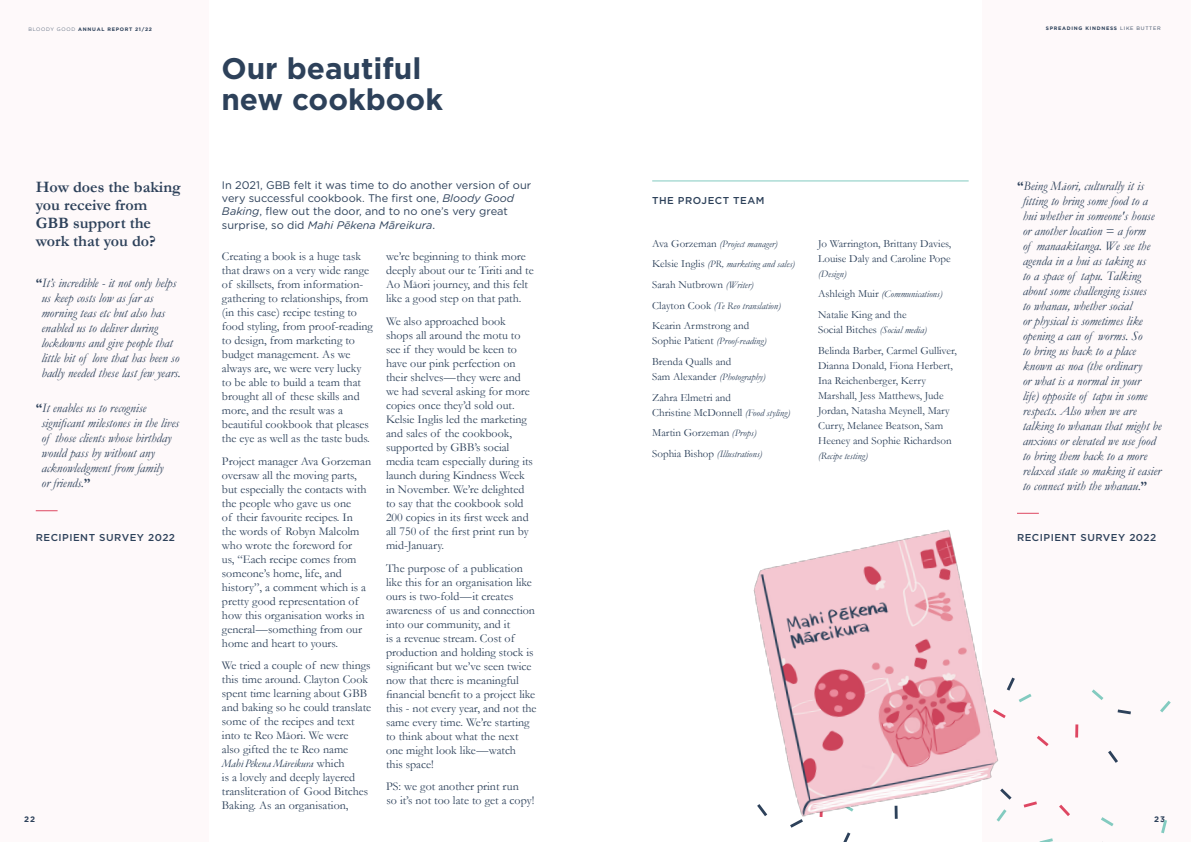
<style>
.page{position:relative;width:1191px;height:842px;background:#fff}
.page>*{position:absolute;margin:0;border:0;box-sizing:border-box;transform-origin:0 0}
.t1{font:700 29.8px/31px "Gotham HTF";color:#2d415a}
.t2{font:700 16px/18px "Garamond";color:#2d415a}
.t3{font:italic 13px/15px "Garamond";color:#2d415a}
.t4{font:12px/14px "Garamond";color:#2d415a}
.t5{font:12px "Garamond Premr Pro It Disp";color:#2d415a}
.t6{font:11px/15px "Garamond";color:#2d415a}
.t7{font:11px/13px "Gotham Rounded";color:#2d415a}
.t8{font:italic 11px "Gotham Rounded";color:#2d415a}
.t9{font:italic 10px/20.7px "Garamond";color:#2d415a}
.t10{font:500 10px "Gotham";letter-spacing:.05em;color:#2d415a}
.t11{font:700 8px "Gotham";color:#2d415a}
.t12{font:700 5px "Gotham";letter-spacing:.14em;color:#2d415a}
.s1{font-weight:300}
.s2{font-weight:400}
.s3{font-weight:700;font-style:normal}
.s4{font-style:italic}
.s5{font-style:normal}
.s6{font-family:"Gotham";font-style:normal}
.s7{font-family:"Garamond Premr Pro Disp"}
.s8{font-family:"Garamond"}
.s9{font-style:normal;font-size:11px}
.s10{font-style:italic;font-size:10px}
.s11{font-family:"Garamond Premr Pro It Disp";font-style:normal}
</style>
<div class="page">
<div style="left:0;top:0;width:208px;height:842px;background:#fef9fa"></div>
<div style="left:982px;top:0;width:209px;height:842px;background:#fef9fa"></div>
<svg style="left:36px;top:510px;width:22px;height:1px"></svg>
<hr style="left:652px;top:180px;width:316px;height:1px;background:#83cbc0">
<svg style="left:1161px;top:820px;width:6px;height:13px"></svg>
<svg style="left:1108px;top:751px;width:10px;height:12px"></svg>
<svg style="left:1075px;top:724px;width:3px;height:13px"></svg>
<svg style="left:1101px;top:817px;width:12px;height:9px"></svg>
<svg style="left:1160px;top:701px;width:10px;height:11px"></svg>
<svg style="left:1117px;top:709px;width:14px;height:5px"></svg>
<svg style="left:1092px;top:689px;width:11px;height:11px"></svg>
<img style="left:753px;top:512px;width:317px;height:330px">
<p class="t12" style="left:28px;top:26px;width:125px"><span class="s1">BLOODY GOOD</span> ANNUAL REPORT 21/22</p>
<p class="t12" style="left:1046px;top:26px;width:116px">SPREADING KINDNESS <span class="s2">LIKE BUTTER</span></p>
<h2 class="t2" style="left:36px;top:178px;width:147px">How does the baking you receive from<br>GBB support the work that you do?</h2>
<p class="t3" style="left:41px;top:275px;width:141px;text-indent:-6px"><span class="s3">“</span>It’s incredible - it not only helps us keep costs low as far as morning teas etc but also has enabled us to deliver during lockdowns and give people that little bit of love that has been so badly needed these last few years.</p>
<p class="t3" style="left:41px;top:400px;width:139px;text-indent:-6px"><span class="s3">“</span>It enables us to recognise significant milestones in the lives of those clients whose birthday would pass by without any acknowledgment from family<br>or friends.<span class="s3">”</span></p>
<p class="t10" style="left:36px;top:531px;width:141px">RECIPIENT SURVEY 2022</p>
<h1 class="t1" style="left:221px;top:52px;width:223px">Our beautiful new cookbook</h1>
<p class="t7" style="left:222px;top:178px;width:311px">In 2021, GBB felt it was time to do another version of our very successful cookbook. The first one, <span class="s4">Bloody Good<br>Baking</span>, flew out the door, and to no one’s very great</p>
<p class="t8" style="left:222px;top:218px;width:215px"><span class="s5">surprise, so did</span> Mahi Pēkena Māreikura<span class="s6">.</span></p>
<p class="t4" style="left:222px;top:249px;width:152px">Creating a book is a huge task that draws on a very wide range of skillsets, from information&shy;gathering to relationships, from (in this case) recipe testing to food styling, from proof-reading to design, from marketing to budget management. As we always are, we were very lucky to be able to build a team that brought all of these skills and more, and the result was a beautiful cookbook that pleases the eye as well as the taste buds.</p>
<p class="t4" style="left:222px;top:454px;width:151px">Project manager Ava Gorzeman oversaw all the moving parts, but especially the contacts with the people who gave us one<br>of their favourite recipes. In<br>the words of Robyn Malcolm who wrote the foreword for<br>us, “Each recipe comes from someone’s home, life, and history”, a comment which is a pretty good representation of how this organisation works in general—something from our home and heart to yours.</p>
<p class="t4" style="left:222px;top:658px;width:151px">We tried a couple of new things this time around. Clayton Cook spent time learning about GBB and baking so he could translate some of the recipes and text into te Reo M<span class="s7">ā</span>ori. We were<br>also gifted the te Reo name</p>
<p class="t5" style="left:222px;top:757px;width:124px">Mahi Pēkena Māreikura <span class="s8">which</span></p>
<p class="t4" style="left:222px;top:770px;width:148px">is a lovely and deeply layered transliteration of Good Bitches<br>Baking. As an organisation,</p>
<p class="t4" style="left:386px;top:249px;width:149px">we’re beginning to think more deeply about our te Tiriti and te<br>Ao M<span class="s7">ā</span>ori journey, and this felt like a good step on that path.</p>
<p class="t4" style="left:386px;top:314px;width:148px">We also approached book shops all around the motu to see if they would be keen to have our pink perfection on their shelves—they were and we had several asking for more copies once they’d sold out.<br>Kelsie Inglis led the marketing and sales of the cookbook, supported by GBB’s social media team especially during its launch during Kindness Week in November. We’re delighted to say that the cookbook sold<br>200 copies in its first week and all 750 of the first print run by mid-January.</p>
<p class="t4" style="left:386px;top:561px;width:152px">The purpose of a publication like this for an organisation like ours is two-fold—it creates awareness of us and connection into our community, and it<br>is a revenue stream. Cost of production and holding stock is significant but we’ve seen twice now that there is meaningful financial benefit to a project like this - not every year, and not the same every time. We’re starting to think about what the next one might look like—watch<br>this space!</p>
<p class="t4" style="left:386px;top:779px;width:150px">PS: we got another print run<br>so it’s not too late to get a copy!</p>
<p class="t10" style="left:652px;top:194px;width:114px">THE PROJECT TEAM</p>
<p class="t9" style="left:652px;top:233px;width:144px"><span class="s9">Ava Gorzeman</span> (Project manager)<br><span class="s9">Kelsie Inglis</span> (PR, marketing and sales)</p>
<p class="t6" style="left:652px;top:277px;width:103px">Sarah Nutbrown <span class="s10">(Writer)</span></p>
<p class="t9" style="left:652px;top:295px;width:130px"><span class="s9">Clayton Cook</span> (Te Reo translation)</p>
<p class="t6" style="left:652px;top:318px;width:98px">Kearin Armstrong and</p>
<p class="t9" style="left:652px;top:331px;width:116px"><span class="s9">Sophie Patient</span> (Proof-reading)</p>
<p class="t6" style="left:652px;top:354px;width:81px">Brenda Qualls and</p>
<p class="t9" style="left:652px;top:366px;width:115px"><span class="s9">Sam Alexander</span> (Photography)</p>
<p class="t6" style="left:652px;top:390px;width:139px">Zahra Elmetri and<br>Christine McDonnell <span class="s10">(Food styling)</span></p>
<p class="t6" style="left:652px;top:425px;width:106px">Martin Gorzeman <span class="s10">(Props)</span></p>
<p class="t9" style="left:652px;top:443px;width:112px"><span class="s9">Sophia Bishop</span> (Illustrations)</p>
<p class="t6" style="left:818px;top:236px;width:135px">Jo Warrington, Brittany Davies,<br>Louise Daly and Caroline Pope</p>
<p class="t9" style="left:818px;top:263px;width:126px">(Design)<br><span class="s9">Ashleigh Muir</span> (Communications)</p>
<p class="t6" style="left:818px;top:307px;width:110px">Natalie King and the<br>Social Bitches <span class="s10">(Social media)</span></p>
<p class="t6" style="left:818px;top:343px;width:140px">Belinda Barber, Carmel Gulliver,<br>Dianna Donald, Fiona Herbert,<br>Ina Reichenberger, Kerry<br>Marshall, Jess Matthews, Jude<br>Jordan, Natasha Meynell, Mary<br>Curry, Melanee Beatson, Sam<br>Heeney and Sophie Richardson</p>
<p class="t9" style="left:818px;top:445px;width:51px">(Recipe testing)</p>
<p class="t3" style="left:1022px;top:178px;width:140px;text-indent:-6px"><span class="s3">“</span>Being M<span class="s11">ā</span>ori, culturally it is fitting to bring some food to a hui whether in someone's house or another location = a form<br>of manaakitanga. We see the agenda in a hui as taking us<br>to a space of tapu. Talking about some challenging issues<br>to whanau, whether social<br>or physical is sometimes like opening a can of worms. So<br>to bring us back to a place known as noa (the ordinary<br>or what is a normal in your<br>life) opposite of tapu in some respects. Also when we are talking to whanau that might be anxious or elevated we use food to bring them back to a more relaxed state so making it easier to connect with the whanau.<span class="s3">”</span></p>
<p class="t10" style="left:1017px;top:531px;width:141px">RECIPIENT SURVEY 2022</p>
<p class="t11" style="left:24px;top:815px;width:13px">22</p>
<p class="t11" style="left:1154px;top:815px;width:13px">23</p>
</div>
